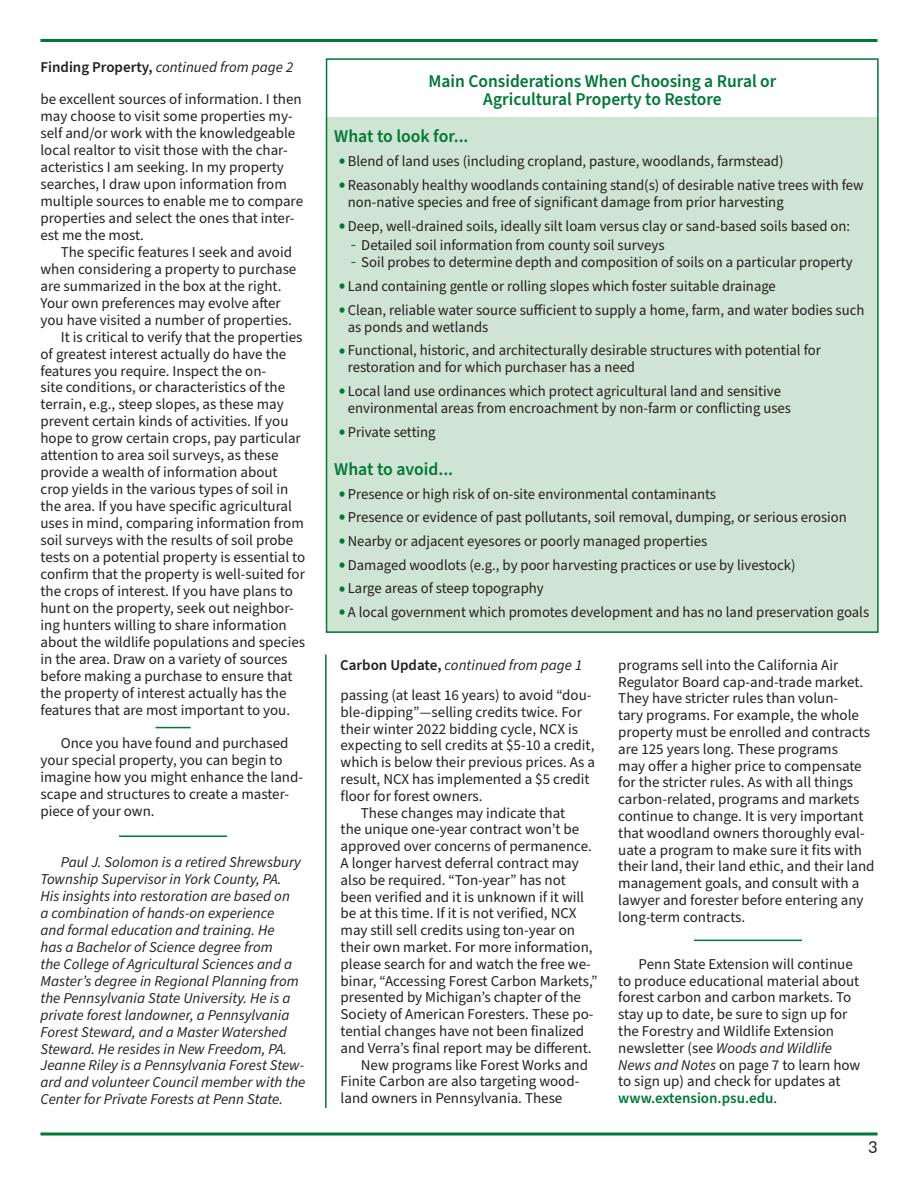
<style>
.page{position:relative;width:918px;height:1188px;background:#fff}
.page>*{position:absolute;margin:0;border:0;box-sizing:border-box;transform-origin:0 0}
.subhead_11_pt_green{font:600 18px/18px "Source Sans Pro";color:#007836;text-align:center}
.t1{font:16.5px "Lato";color:#231f20}
.text_10_pt{font:15px/16.8px "Source Sans Pro";color:#231f20}
.bullet_bottom_10_pt{font:15px/17px "Source Sans Pro";color:#231f20}
.text_10_pt-2{font:italic 15px/17px "Source Sans Pro";color:#231f20}
.continued_from{font:italic 15px "Source Sans Pro";color:#231f20}
.s1{font-weight:600;font-style:normal}
.s2{font-size:22.5px;color:#007836}
.s3{font-size:18px;color:#007836}
.s4{font-style:italic}
.s5{font-weight:600;color:#007836}
</style>
<div class="page">
<hr style="left:40px;top:39px;width:838px;height:3px;background:#007836">
<svg style="left:40px;top:1132px;width:838px;height:4px;background:#3f9968"></svg>
<div style="left:327px;top:118px;width:551px;height:515px;background:#d0e4d4"></div>
<div style="left:326px;top:58px;width:553px;height:575px;border:2px solid #007836"></div>
<hr style="left:119px;top:836px;width:108px;height:1px;background:#007836">
<hr style="left:156px;top:727px;width:35px;height:1px;background:#007836">
<hr style="left:325px;top:654px;width:2px;height:454px;background:#007836">
<hr style="left:694px;top:940px;width:108px;height:1px;background:#007836">
<p class="continued_from" style="left:40px;top:57px;width:254px"><span class="s1">Finding Property,</span> continued from page 2</p>
<p class="text_10_pt" style="left:40px;top:91px;width:264px">be excellent sources of information. I then may choose to visit some properties my&shy;self and/or work with the knowledgeable local realtor to visit those with the char&shy;acteristics I am seeking. In my property searches, I draw upon information from multiple sources to enable me to compare properties and select the ones that inter&shy;est me the most.</p>
<p class="text_10_pt" style="left:40px;top:244px;width:257px;text-indent:20px">The specific features I seek and avoid when considering a property to purchase are summarized in the box at the right.<br>Your own preferences may evolve after you have visited a number of properties.</p>
<p class="text_10_pt" style="left:40px;top:329px;width:266px;text-indent:20px">It is critical to verify that the properties of greatest interest actually do have the features you require. Inspect the on-<br>site conditions, or characteristics of the terrain, e.g., steep slopes, as these may prevent certain kinds of activities. If you hope to grow certain crops, pay particular attention to area soil surveys, as these provide a wealth of information about crop yields in the various types of soil in the area. If you have specific agricultural uses in mind, comparing information from soil surveys with the results of soil probe tests on a potential property is essential to confirm that the property is well-suited for the crops of interest. If you have plans to hunt on the property, seek out neighbor&shy;ing hunters willing to share information about the wildlife populations and species in the area. Draw on a variety of sources before making a purchase to ensure that the property of interest actually has the features that are most important to you.</p>
<p class="text_10_pt" style="left:40px;top:735px;width:264px;text-indent:20px">Once you have found and purchased your special property, you can begin to imagine how you might enhance the land&shy;scape and structures to create a master&shy;piece of your own.</p>
<p class="text_10_pt-2" style="left:40px;top:854px;width:266px;text-indent:20px">Paul J. Solomon is a retired Shrewsbury Township Supervisor in York County, PA.<br>His insights into restoration are based on<br>a combination of hands-on experience<br>and formal education and training. He<br>has a Bachelor of Science degree from<br>the College of Agricultural Sciences and a Master’s degree in Regional Planning from the Pennsylvania State University. He is a private forest landowner, a Pennsylvania Forest Steward, and a Master Watershed Steward. He resides in New Freedom, PA.<br>Jeanne Riley is a Pennsylvania Forest Stew&shy;ard and volunteer Council member with the Center for Private Forests at Penn State.</p>
<p class="subhead_11_pt_green" style="left:429px;top:73px;width:349px">Main Considerations When Choosing a Rural or<br>Agricultural Property to Restore</p>
<p class="subhead_11_pt_green" style="left:334px;top:128px;width:136px">What to look for...</p>
<p class="bullet_bottom_10_pt" style="left:339px;top:153px;width:446px"><span class="s2">•</span> Blend of land uses (including cropland, pasture, woodlands, farmstead)</p>
<p class="bullet_bottom_10_pt" style="left:348px;top:177px;width:517px;text-indent:-9px"><span class="s2">•</span> Reasonably healthy woodlands containing stand(s) of desirable native trees with few non-native species and free of significant damage from prior harvesting</p>
<p class="bullet_bottom_10_pt" style="left:339px;top:218px;width:513px"><span class="s2">•</span> Deep, well-drained soils, ideally silt loam versus clay or sand-based soils based on:</p>
<p class="bullet_bottom_10_pt" style="left:351px;top:237px;width:315px"><span class="s3">-</span> Detailed soil information from county soil surveys</p>
<p class="bullet_bottom_10_pt" style="left:351px;top:254px;width:504px"><span class="s3">-</span> Soil probes to determine depth and composition of soils on a particular property</p>
<p class="bullet_bottom_10_pt" style="left:339px;top:278px;width:439px"><span class="s2">•</span> Land containing gentle or rolling slopes which foster suitable drainage</p>
<p class="bullet_bottom_10_pt" style="left:348px;top:302px;width:518px;text-indent:-9px"><span class="s2">•</span> Clean, reliable water source sufficient to supply a home, farm, and water bodies such as ponds and wetlands</p>
<p class="bullet_bottom_10_pt" style="left:348px;top:342px;width:475px;text-indent:-9px"><span class="s2">•</span> Functional, historic, and architecturally desirable structures with potential for restoration and for which purchaser has a need</p>
<p class="bullet_bottom_10_pt" style="left:348px;top:383px;width:445px;text-indent:-9px"><span class="s2">•</span> Local land use ordinances which protect agricultural land and sensitive environmental areas from encroachment by non-farm or conflicting uses</p>
<p class="bullet_bottom_10_pt" style="left:339px;top:424px;width:99px"><span class="s2">•</span> Private setting</p>
<p class="subhead_11_pt_green" style="left:334px;top:461px;width:120px">What to avoid...</p>
<p class="bullet_bottom_10_pt" style="left:339px;top:486px;width:379px"><span class="s2">•</span> Presence or high risk of on-site environmental contaminants</p>
<p class="bullet_bottom_10_pt" style="left:339px;top:509px;width:510px"><span class="s2">•</span> Presence or evidence of past pollutants, soil removal, dumping, or serious erosion</p>
<p class="bullet_bottom_10_pt" style="left:339px;top:533px;width:370px"><span class="s2">•</span> Nearby or adjacent eyesores or poorly managed properties</p>
<p class="bullet_bottom_10_pt" style="left:339px;top:557px;width:458px"><span class="s2">•</span> Damaged woodlots (e.g., by poor harvesting practices or use by livestock)</p>
<p class="bullet_bottom_10_pt" style="left:339px;top:580px;width:207px"><span class="s2">•</span> Large areas of steep topography</p>
<p class="bullet_bottom_10_pt" style="left:339px;top:604px;width:532px"><span class="s2">•</span> A local government which promotes development and has no land preservation goals</p>
<p class="continued_from" style="left:340px;top:655px;width:244px"><span class="s1">Carbon Update,</span> continued from page 1</p>
<p class="text_10_pt" style="left:341px;top:687px;width:256px">passing (at least 16 years) to avoid “dou&shy;ble-dipping”—selling credits twice. For their winter 2022 bidding cycle, NCX is expecting to sell credits at $5-10 a credit, which is below their previous prices. As a result, NCX has implemented a $5 credit floor for forest owners.</p>
<p class="text_10_pt" style="left:341px;top:805px;width:259px;text-indent:20px">These changes may indicate that<br>the unique one-year contract won’t be approved over concerns of permanence.<br>A longer harvest deferral contract may also be required. “Ton-year” has not been verified and it is unknown if it will be at this time. If it is not verified, NCX may still sell credits using ton-year on their own market. For more information, please search for and watch the free we&shy;binar, “Accessing Forest Carbon Markets,” presented by Michigan’s chapter of the Society of American Foresters. These po&shy;tential changes have not been finalized and Verra’s final report may be different.</p>
<p class="text_10_pt" style="left:341px;top:1057px;width:249px;text-indent:20px">New programs like Forest Works and<br>Finite Carbon are also targeting wood&shy;land owners in Pennsylvania. These</p>
<p class="text_10_pt" style="left:618px;top:657px;width:258px">programs sell into the California Air Regulator Board cap-and-trade market.<br>They have stricter rules than volun-<br>tary programs. For example, the whole property must be enrolled and contracts are 125 years long. These programs<br>may offer a higher price to compensate for the stricter rules. As with all things carbon-related, programs and markets continue to change. It is very important that woodland owners thoroughly eval&shy;uate a program to make sure it fits with their land, their land ethic, and their land management goals, and consult with a lawyer and forester before entering any long-term contracts.</p>
<p class="text_10_pt" style="left:618px;top:956px;width:244px;text-indent:20px">Penn State Extension will continue to produce educational material about forest carbon and carbon markets. To stay up to date, be sure to sign up for the Forestry and Wildlife Extension newsletter (see <span class="s4">Woods and Wildlife News and Notes</span> on page 7 to learn how to sign up) and check for updates at <span class="s5">www.extension.psu.edu</span>.</p>
<p class="t1" style="left:868px;top:1135px;width:11px">3</p>
</div>
